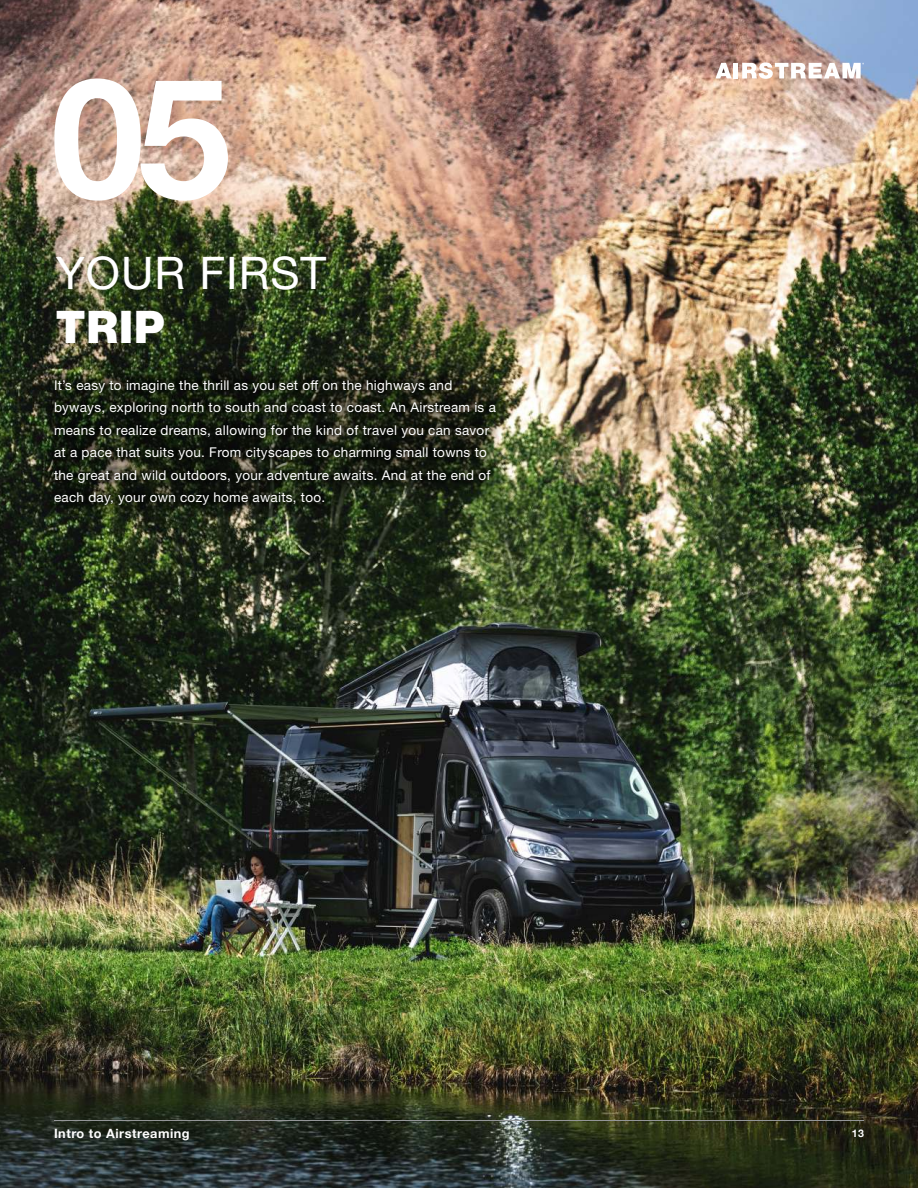
<style>
.page{position:relative;width:918px;height:1188px;background:#fff}
.page>*{position:absolute;margin:0;border:0;box-sizing:border-box;transform-origin:0 0}
.t1{font:700 168px "Helvetica Neue";color:#fff}
.t2{font:45px "Helvetica Neue";letter-spacing:.02em;color:#fff}
.t3{font:45px "N Haas Grotesk DS Pro 95 Blk";color:#fff}
.t4{font:13.5px/22.5px "Helvetica Neue";letter-spacing:.02em;color:#fff}
.t5{font:700 12.75px "Helvetica Neue";letter-spacing:.04em;color:#fff}
.t6{font:700 10.5px "Helvetica Neue";color:#fff}
</style>
<div class="page">
<img style="left:0;top:0;width:918px;height:1188px">
<svg style="left:40px;top:365px;width:470px;height:154px;background:#1f2616"></svg>
<hr style="left:54px;top:1120px;width:810px;height:1px;background:#939597">
<svg style="left:715px;top:63px;width:17px;height:15px"></svg>
<hr style="left:734px;top:63px;width:4px;height:15px;background:#fff">
<svg style="left:742px;top:62px;width:122px;height:17px"></svg>
<h1 class="t1" style="left:51px;top:76px;width:182px">05</h1>
<h2 class="t2" style="left:56px;top:256px;width:272px">YOUR FIRST</h2>
<h2 class="t3" style="left:56px;top:310px;width:110px">TRIP</h2>
<p class="t4" style="left:54px;top:375px;width:443px">It’s easy to imagine the thrill as you set off on the highways and byways, exploring north to south and coast to coast. An Airstream is a means to realize dreams, allowing for the kind of travel you can savor at a pace that suits you. From cityscapes to charming small towns to the great and wild outdoors, your adventure awaits. And at the end of each day, your own cozy home awaits, too.</p>
<p class="t5" style="left:54px;top:1128px;width:137px">Intro to Airstreaming</p>
<p class="t6" style="left:852px;top:1129px;width:14px">13</p>
</div>
